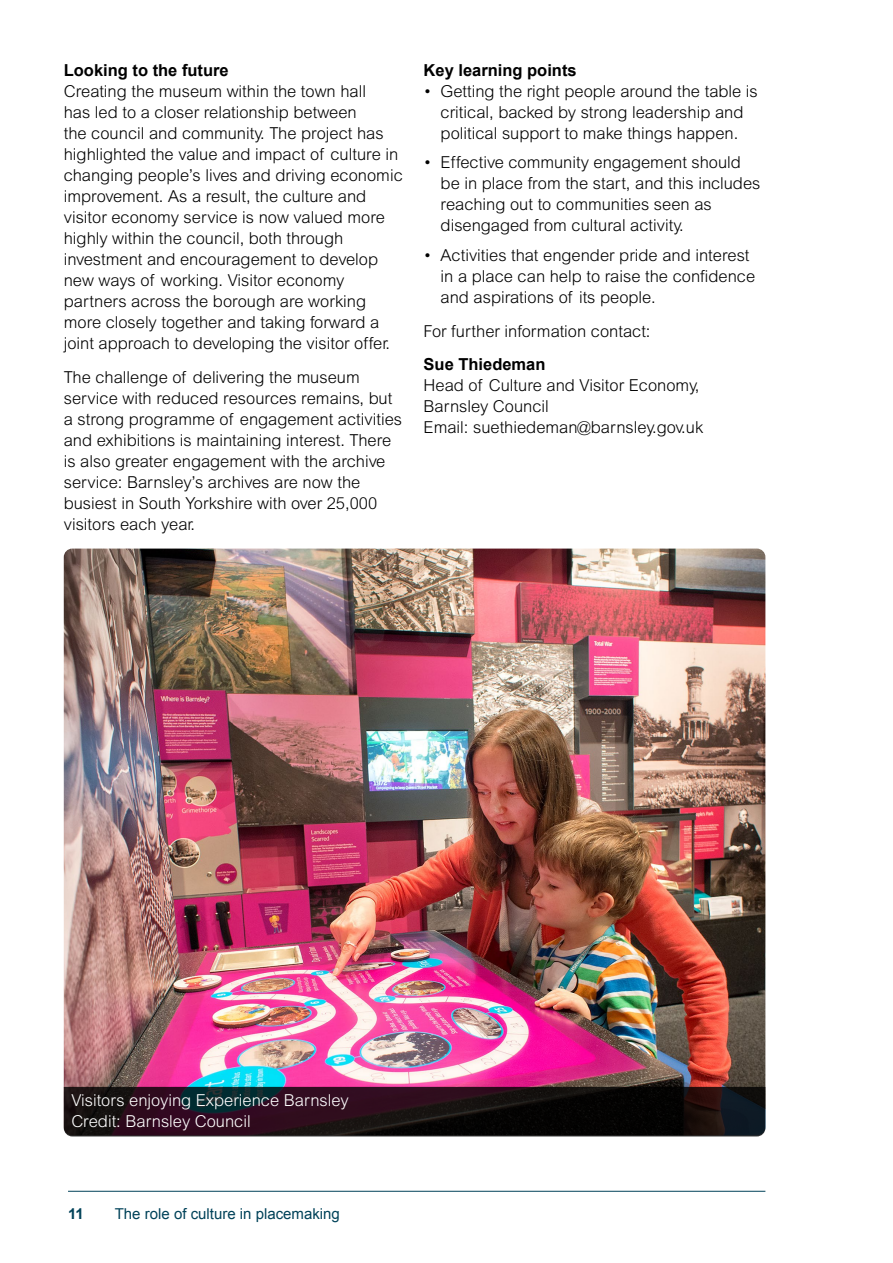
<style>
.page{position:relative;width:893px;height:1263px;background:#fff}
.page>*{position:absolute;margin:0;border:0;box-sizing:border-box;transform-origin:0 0}
.A4_Body{font:300 16.5px/21px "Arial MT Std";color:#000}
.A4_Body-2{font:300 16.5px/21px "Arial MT Std";color:#fff}
.A4_Minor_subhead{font:700 16.5px "Arial";color:#000}
.t1{font:15px "Arial";color:#004259}
.t2{font:700 15px "Arial";color:#004259}
.s1{font-family:"Arial";font-weight:700}
</style>
<div class="page">
<hr style="left:68px;top:1191px;width:697px;height:1px;background:#004259">
<img style="left:64px;top:549px;width:701px;height:538px">
<svg style="left:64px;top:1087px;width:701px;height:49px;background:#190e14"></svg>
<p class="A4_Minor_subhead" style="left:64px;top:59px;width:166px">Looking to the future</p>
<p class="A4_Body" style="left:64px;top:80px;width:341px">Creating the museum within the town hall<br>has led to a closer relationship between<br>the council and community. The project has highlighted the value and impact of culture in changing people’s lives and driving economic improvement. As a result, the culture and visitor economy service is now valued more highly within the council, both through investment and encouragement to develop new ways of working. Visitor economy partners across the borough are working more closely together and taking forward a joint approach to developing the visitor offer.</p>
<p class="A4_Body" style="left:64px;top:366px;width:340px">The challenge of delivering the museum service with reduced resources remains, but a strong programme of engagement activities and exhibitions is maintaining interest. There is also greater engagement with the archive service: Barnsley’s archives are now the busiest in South Yorkshire with over 25,000 visitors each year.</p>
<p class="A4_Minor_subhead" style="left:424px;top:59px;width:155px">Key learning points</p>
<p class="A4_Body" style="left:424px;top:80px;width:336px;text-align:center">• Getting the right people around the table is critical, backed by strong leadership and political support to make things happen.</p>
<p class="A4_Body" style="left:441px;top:152px;width:321px;text-indent:-17px">• Effective community engagement should be in place from the start, and this includes reaching out to communities seen as disengaged from cultural activity.</p>
<p class="A4_Body" style="left:441px;top:244px;width:316px;text-indent:-17px">• Activities that engender pride and interest in a place can help to raise the confidence and aspirations of its people.</p>
<p class="A4_Body" style="left:424px;top:320px;width:228px">For further information contact:</p>
<p class="A4_Body" style="left:424px;top:354px;width:281px"><span class="s1">Sue Thiedeman<br></span>Head of Culture and Visitor Economy,<br>Barnsley Council<br>Email: suethiedeman@barnsley.gov.uk</p>
<p class="A4_Body-2" style="left:71px;top:1090px;width:279px">Visitors enjoying Experience Barnsley<br>Credit: Barnsley Council</p>
<p class="t2" style="left:68px;top:1203px;width:17px">11</p>
<p class="t1" style="left:115px;top:1203px;width:227px">The role of culture in placemaking</p>
</div>
